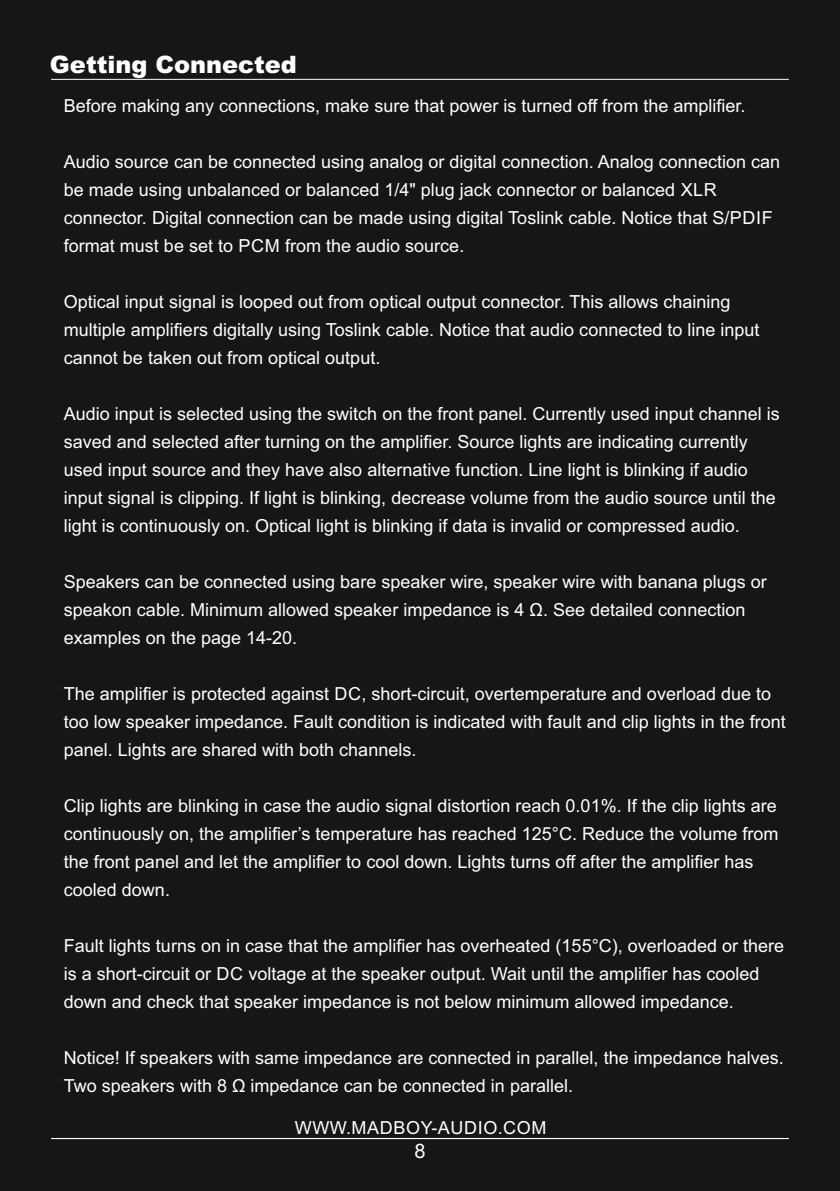
<style>
.page{position:relative;width:840px;height:1191px;background:#fff}
.page>*{position:absolute;margin:0;border:0;box-sizing:border-box;transform-origin:0 0}
.t1{font:900 24px "Arial";color:#fff}
.t2{font:20px "Arial";color:#fff}
.t3{font:18px/28px "Arial";color:#fff}
.t4{font:18px "Arial";letter-spacing:.035em;color:#fff}
</style>
<div class="page">
<div style="left:0;top:0;width:839px;height:1191px;background:#151616"></div>
<hr style="left:51px;top:1138px;width:737px;height:1px;background:#fff">
<hr style="left:51px;top:79px;width:737px;height:1px;background:#e0e4e1">
<h1 class="t1" style="left:50px;top:56px;width:248px">Getting Connected</h1>
<p class="t3" style="left:64px;top:93px;width:682px">Before making any connections, make sure that power is turned off from the amplifier.</p>
<p class="t3" style="left:64px;top:149px;width:717px">Audio source can be connected using analog or digital connection. Analog connection can be made using unbalanced or balanced 1/4" plug jack connector or balanced XLR connector. Digital connection can be made using digital Toslink cable. Notice that S/PDIF format must be set to PCM from the audio source.</p>
<p class="t3" style="left:64px;top:289px;width:697px">Optical input signal is looped out from optical output connector. This allows chaining multiple amplifiers digitally using Toslink cable. Notice that audio connected to line input cannot be taken out from optical output.</p>
<p class="t3" style="left:64px;top:401px;width:717px">Audio input is selected using the switch on the front panel. Currently used input channel is saved and selected after turning on the amplifier. Source lights are indicating currently used input source and they have also alternative function. Line light is blinking if audio input signal is clipping. If light is blinking, decrease volume from the audio source until the light is continuously on. Optical light is blinking if data is invalid or compressed audio.</p>
<p class="t3" style="left:64px;top:569px;width:704px">Speakers can be connected using bare speaker wire, speaker wire with banana plugs or speakon cable. Minimum allowed speaker impedance is 4 Ω. See detailed connection examples on the page 14-20.</p>
<p class="t3" style="left:64px;top:681px;width:723px">The amplifier is protected against DC, short-circuit, overtemperature and overload due to too low speaker impedance. Fault condition is indicated with fault and clip lights in the front panel. Lights are shared with both channels.</p>
<p class="t3" style="left:64px;top:793px;width:715px">Clip lights are blinking in case the audio signal distortion reach 0.01%. If the clip lights are continuously on, the amplifier’s temperature has reached 125°C. Reduce the volume from the front panel and let the amplifier to cool down. Lights turns off after the amplifier has cooled down.</p>
<p class="t3" style="left:64px;top:933px;width:721px">Fault lights turns on in case that the amplifier has overheated (155°C), overloaded or there is a short-circuit or DC voltage at the speaker output. Wait until the amplifier has cooled down and check that speaker impedance is not below minimum allowed impedance.</p>
<p class="t3" style="left:64px;top:1045px;width:721px">Notice! If speakers with same impedance are connected in parallel, the impedance halves.<br>Two speakers with 8 Ω impedance can be connected in parallel.</p>
<p class="t4" style="left:294px;top:1120px;width:253px">WWW.MADBOY-AUDIO.COM</p>
<p class="t2" style="left:414px;top:1143px;width:13px">8</p>
</div>
